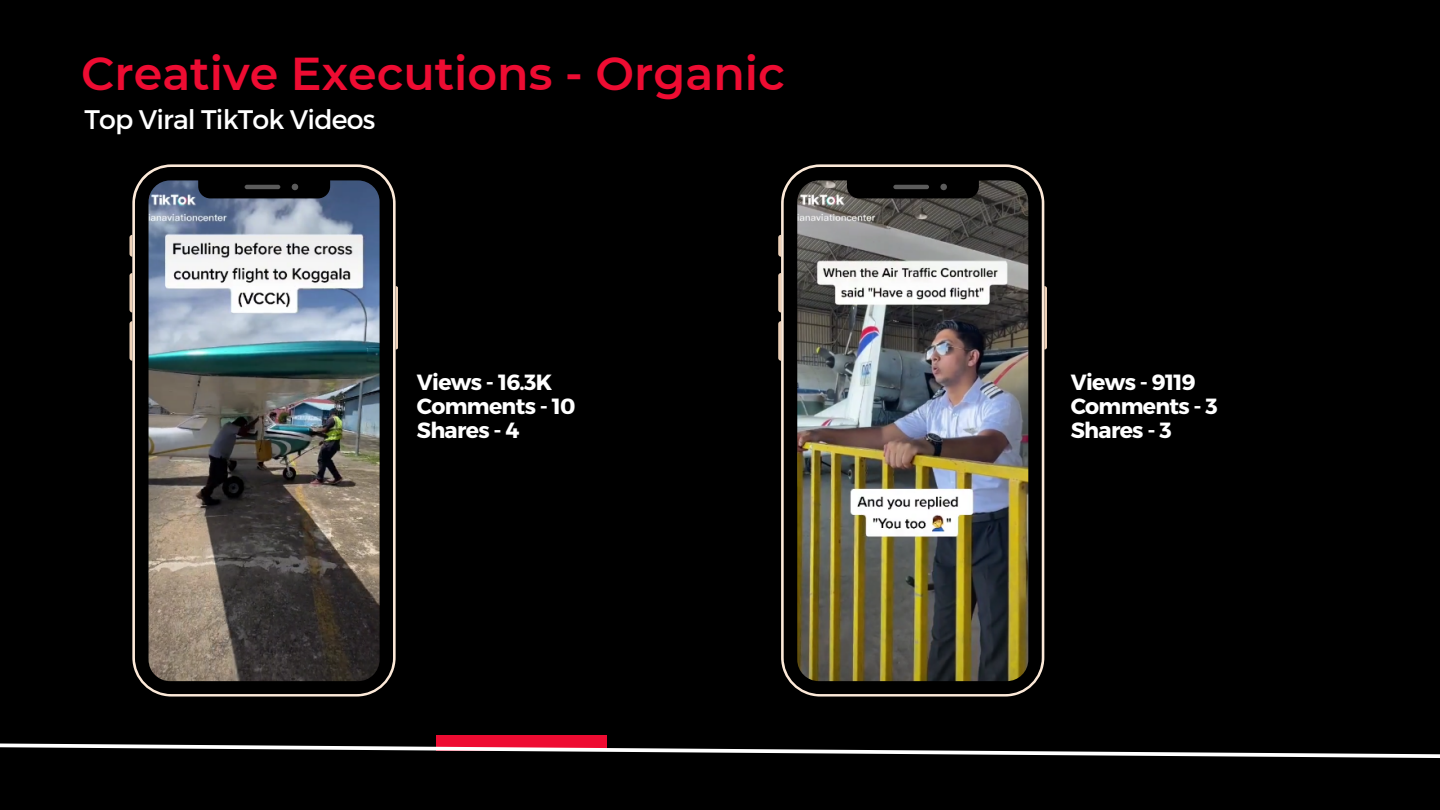
<style>
.page{position:relative;width:1440px;height:810px;background:#000}
.page>*{position:absolute;margin:0;border:0;box-sizing:border-box;transform-origin:0 0}
.t1{font:600 46px "Montserrat";color:#ee0c32}
.t2{font:26.8px "Montserrat";letter-spacing:-.03em;color:#fff}
.t3{font:700 22px/24px "Montserrat";letter-spacing:-.03em;color:#fff}
</style>
<div class="page">
<div style="left:436px;top:736px;width:171px;height:15px;background:#ee0c32"></div>
<svg style="left:0;top:743px;width:1440px;height:15px"></svg>
<svg style="left:778px;top:235px;width:3px;height:22px"></svg>
<svg style="left:778px;top:273px;width:3px;height:40px"></svg>
<svg style="left:778px;top:321px;width:3px;height:40px"></svg>
<svg style="left:1044px;top:286px;width:3px;height:64px"></svg>
<img style="left:781px;top:164px;width:263px;height:532px">
<svg style="left:129px;top:235px;width:3px;height:22px"></svg>
<svg style="left:129px;top:273px;width:3px;height:40px"></svg>
<svg style="left:129px;top:321px;width:3px;height:40px"></svg>
<svg style="left:396px;top:286px;width:2px;height:64px"></svg>
<img style="left:132px;top:164px;width:264px;height:532px">
<h1 class="t1" style="left:81px;top:46px;width:705px">Creative Executions - Organic</h1>
<p class="t2" style="left:84px;top:102px;width:293px">Top Viral TikTok Videos</p>
<p class="t3" style="left:417px;top:369px;width:160px">Views - 16.3K<br>Comments - 10<br>Shares - 4</p>
<p class="t3" style="left:1071px;top:369px;width:149px">Views - 9119<br>Comments - 3<br>Shares - 3</p>
</div>
